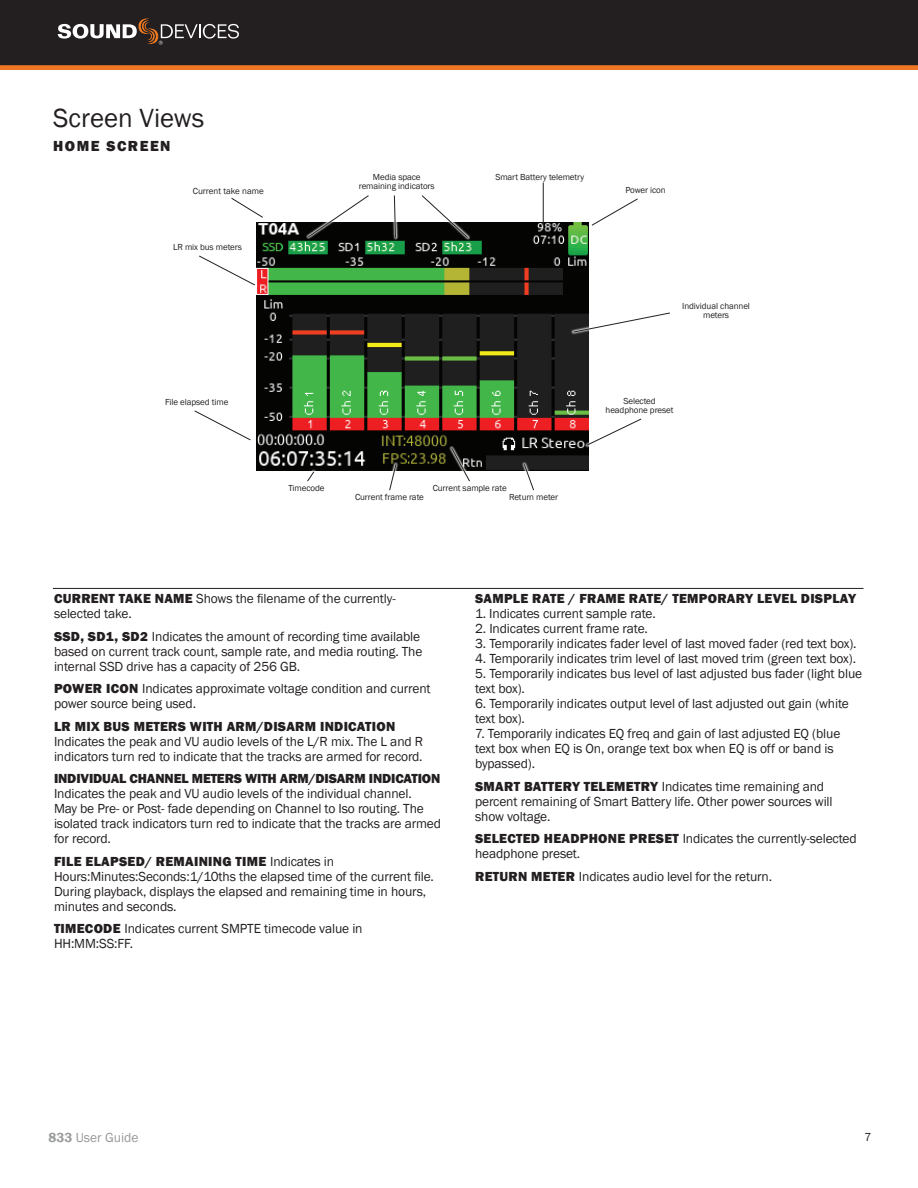
<style>
.page{position:relative;width:918px;height:1188px;background:#fff}
.page>*{position:absolute;margin:0;border:0;box-sizing:border-box;transform-origin:0 0}
.t1{font:27px "Franklin Gothic";color:#231f20}
.t2{font:800 15px "Franklin Gothic";letter-spacing:.1em;color:#231f20}
.t3{font:13.5px/15px "Franklin Gothic";letter-spacing:-.01em;color:#231f20}
.t4{font:800 13.5px "Franklin Gothic";letter-spacing:.02em;color:#231f20}
.t5{font:800 13.5px "Franklin Gothic";letter-spacing:-.01em;color:#231f20}
.t6{font:13.5px "Franklin Gothic";color:#98999a}
.t7{font:12px "Franklin Gothic";color:#231f20}
.t8{font:9px/9px "Franklin Gothic";letter-spacing:-.01em;color:#231f20;text-align:center}
.s1{font-weight:800}
.s2{font-weight:600}
</style>
<div class="page">
<svg style="left:0;top:65px;width:918px;height:4px;background:#e37124"></svg>
<div style="left:0;top:0;width:918px;height:65px;background:#231f20"></div>
<svg style="left:58px;top:19px;width:181px;height:26px;background:#57504f"></svg>
<img style="left:257px;top:222px;width:332px;height:248px">
<svg style="left:391px;top:195px;width:7px;height:46px"></svg>
<svg style="left:394px;top:195px;width:2px;height:43px"></svg>
<svg style="left:305px;top:469px;width:12px;height:4px"></svg>
<svg style="left:307px;top:471px;width:7px;height:11px"></svg>
<svg style="left:387px;top:461px;width:12px;height:10px"></svg>
<svg style="left:389px;top:464px;width:7px;height:27px"></svg>
<svg style="left:521px;top:461px;width:15px;height:10px"></svg>
<svg style="left:524px;top:464px;width:10px;height:27px"></svg>
<svg style="left:449px;top:445px;width:23px;height:26px"></svg>
<svg style="left:451px;top:448px;width:19px;height:34px"></svg>
<svg style="left:419px;top:195px;width:51px;height:46px"></svg>
<svg style="left:422px;top:195px;width:46px;height:43px"></svg>
<svg style="left:231px;top:198px;width:32px;height:20px"></svg>
<div style="left:196px;top:253px;width:62px;height:35px;background:#fff"></div>
<svg style="left:199px;top:255px;width:56px;height:31px"></svg>
<svg style="left:194px;top:410px;width:57px;height:30px"></svg>
<svg style="left:584px;top:416px;width:57px;height:32px"></svg>
<svg style="left:587px;top:419px;width:55px;height:27px"></svg>
<svg style="left:571px;top:310px;width:99px;height:25px"></svg>
<svg style="left:573px;top:313px;width:97px;height:19px"></svg>
<svg style="left:306px;top:222px;width:65px;height:18px"></svg>
<svg style="left:308px;top:195px;width:61px;height:42px"></svg>
<hr style="left:53px;top:588px;width:811px;height:1px;background:#231f20">
<svg style="left:591px;top:198px;width:47px;height:28px"></svg>
<hr style="left:543px;top:183px;width:1px;height:42px;background:#231f20">
<h1 class="t1" style="left:53px;top:101px;width:153px">Screen Views</h1>
<p class="t2" style="left:53px;top:136px;width:119px">HOME SCREEN</p>
<p class="t8" style="left:193px;top:186px;width:73px">Current take name</p>
<p class="t8" style="left:173px;top:243px;width:70px">LR mix bus meters</p>
<p class="t8" style="left:359px;top:173px;width:77px">Media space remaining indicators</p>
<p class="t8" style="left:495px;top:173px;width:90px">Smart Battery telemetry</p>
<p class="t8" style="left:625px;top:186px;width:42px">Power icon</p>
<p class="t8" style="left:682px;top:302px;width:69px">Individual channel meters</p>
<p class="t8" style="left:165px;top:398px;width:65px">File elapsed time</p>
<p class="t8" style="left:606px;top:397px;width:70px">Selected headphone preset</p>
<p class="t8" style="left:288px;top:484px;width:38px">Timecode</p>
<p class="t8" style="left:433px;top:484px;width:76px">Current sample rate</p>
<p class="t8" style="left:355px;top:493px;width:70px">Current frame rate</p>
<p class="t8" style="left:509px;top:493px;width:50px">Return meter</p>
<p class="t3" style="left:54px;top:592px;width:343px"><span class="s1">CURRENT TAKE NAME</span> Shows the filename of the currently&shy;selected take.</p>
<p class="t3" style="left:54px;top:629px;width:370px"><span class="s1">SSD, SD1, SD2</span> Indicates the amount of recording time available based on current track count, sample rate, and media routing. The internal SSD drive has a capacity of 256 GB.</p>
<p class="t3" style="left:54px;top:682px;width:378px"><span class="s1">POWER ICON</span> Indicates approximate voltage condition and current power source being used.</p>
<p class="t4" style="left:54px;top:718px;width:343px">LR MIX BUS METERS WITH ARM/DISARM INDICATION</p>
<p class="t3" style="left:54px;top:734px;width:371px">Indicates the peak and VU audio levels of the L/R mix. The L and R indicators turn red to indicate that the tracks are armed for record.</p>
<p class="t5" style="left:54px;top:770px;width:388px">INDIVIDUAL CHANNEL METERS WITH ARM/DISARM INDICATION</p>
<p class="t3" style="left:54px;top:787px;width:389px">Indicates the peak and VU audio levels of the individual channel.<br>May be Pre- or Post- fade depending on Channel to Iso routing. The isolated track indicators turn red to indicate that the tracks are armed for record.</p>
<p class="t3" style="left:54px;top:854px;width:381px"><span class="s1">FILE ELAPSED/ REMAINING TIME</span> Indicates in Hours:Minutes:Seconds:1/10ths the elapsed time of the current file.<br>During playback, displays the elapsed and remaining time in hours, minutes and seconds.</p>
<p class="t3" style="left:54px;top:922px;width:310px"><span class="s1">TIMECODE</span> Indicates current SMPTE timecode value in<br>HH:MM:SS:FF.</p>
<p class="t4" style="left:475px;top:590px;width:382px">SAMPLE RATE / FRAME RATE/ TEMPORARY LEVEL DISPLAY</p>
<p class="t3" style="left:475px;top:607px;width:182px">1. Indicates current sample rate.</p>
<p class="t3" style="left:475px;top:622px;width:174px">2. Indicates current frame rate.</p>
<p class="t3" style="left:475px;top:637px;width:383px">3. Temporarily indicates fader level of last moved fader (red text box).</p>
<p class="t3" style="left:475px;top:652px;width:382px">4. Temporarily indicates trim level of last moved trim (green text box).</p>
<p class="t3" style="left:475px;top:667px;width:389px">5. Temporarily indicates bus level of last adjusted bus fader (light blue text box).</p>
<p class="t3" style="left:475px;top:697px;width:375px">6. Temporarily indicates output level of last adjusted out gain (white text box).</p>
<p class="t3" style="left:475px;top:727px;width:367px">7. Temporarily indicates EQ freq and gain of last adjusted EQ (blue text box when EQ is On, orange text box when EQ is off or band is bypassed).</p>
<p class="t3" style="left:475px;top:779px;width:359px"><span class="s1">SMART BATTERY TELEMETRY</span> Indicates time remaining and percent remaining of Smart Battery life. Other power sources will show voltage.</p>
<p class="t3" style="left:475px;top:832px;width:383px"><span class="s1">SELECTED HEADPHONE PRESET</span> Indicates the currently-selected headphone preset.</p>
<p class="t3" style="left:475px;top:869px;width:299px"><span class="s1">RETURN METER</span> Indicates audio level for the return.</p>
<p class="t6" style="left:49px;top:1130px;width:91px"><span class="s2">833</span> User Guide</p>
<p class="t7" style="left:864px;top:1130px;width:9px">7</p>
</div>
